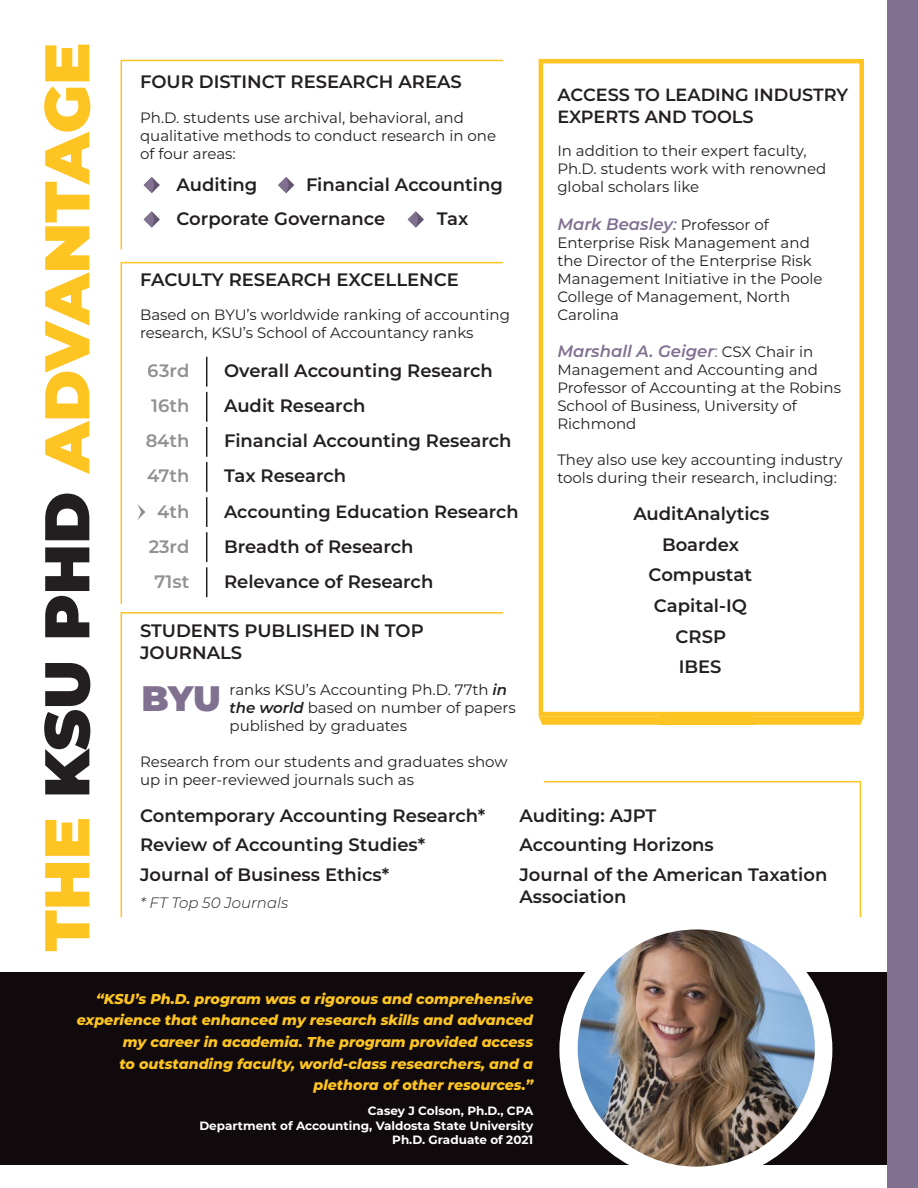
<style>
.page{position:relative;width:918px;height:1188px;background:#fff}
.page>*{position:absolute;margin:0;border:0;box-sizing:border-box;transform-origin:0 0}
.t1{font:900 63.15px "Montserrat";color:#fec422}
.t2{font:900 35.4px "Montserrat";color:#817191}
.t3{font:600 18px/21.6px "Montserrat";color:#231f20}
.t4{font:600 17.85px "Montserrat";color:#231f20}
.t5{font:600 17.7px/21.1px "Montserrat";color:#231f20}
.t6{font:italic 600 16.5px "Montserrat";color:#817191}
.t7{font:15px/18px "Montserrat";color:#231f20}
.t8{font:italic 300 15px "Montserrat";color:#231f20}
.t9{font:italic 800 14.25px/21.8px "Montserrat";color:#fec422;text-align:right}
.t10{font:700 12px/14.4px "Montserrat";color:#fff;text-align:right}
.s1{color:#231f20}
.s2{font-weight:600;font-style:italic}
.s3{font-weight:500}
.s4{font-weight:400;font-style:normal;font-size:15px;color:#231f20}
.s5{font-weight:400;font-style:normal}
</style>
<div class="page">
<div style="left:0;top:972px;width:909px;height:193px;background:#110a0c"></div>
<div style="left:559px;top:917px;width:273px;height:265px;background:#fff;border-radius:50%"></div>
<img style="left:578px;top:929px;width:237px;height:238px;border-radius:119px">
<div style="left:888px;top:0;width:30px;height:1188px;background:#817191"></div>
<svg style="left:137px;top:504px;width:9px;height:16px"></svg>
<hr style="left:206px;top:357px;width:1px;height:30px;background:#231f20">
<hr style="left:206px;top:392px;width:1px;height:30px;background:#231f20">
<hr style="left:206px;top:427px;width:1px;height:30px;background:#231f20">
<hr style="left:206px;top:462px;width:1px;height:30px;background:#231f20">
<hr style="left:206px;top:497px;width:1px;height:30px;background:#231f20">
<hr style="left:206px;top:532px;width:1px;height:30px;background:#231f20">
<hr style="left:206px;top:567px;width:1px;height:30px;background:#231f20">
<div style="left:539px;top:59px;width:325px;height:657px;border:4px solid #fec422"></div>
<svg style="left:539px;top:716px;width:120px;height:9px"></svg>
<svg style="left:753px;top:716px;width:111px;height:9px"></svg>
<div style="left:659px;top:716px;width:94px;height:9px;background:#fec422"></div>
<svg style="left:144px;top:177px;width:16px;height:16px"></svg>
<svg style="left:278px;top:177px;width:16px;height:16px"></svg>
<svg style="left:144px;top:211px;width:16px;height:17px"></svg>
<svg style="left:408px;top:211px;width:16px;height:17px"></svg>
<hr style="left:121px;top:60px;width:382px;height:1px;background:#fec422">
<hr style="left:121px;top:612px;width:382px;height:2px;background:#fec422">
<hr style="left:860px;top:781px;width:1px;height:136px;background:#fec422">
<hr style="left:121px;top:262px;width:382px;height:1px;background:#fec422">
<hr style="left:121px;top:60px;width:1px;height:189px;background:#fec422">
<hr style="left:121px;top:612px;width:1px;height:305px;background:#fec422">
<hr style="left:544px;top:781px;width:317px;height:1px;background:#fec422">
<hr style="left:121px;top:262px;width:1px;height:342px;background:#fec422">
<p class="t1" style="left:20px;top:951px;width:910px;rotate:-90deg">THE <span class="s1">KSU PHD</span> ADVANTAGE</p>
<p class="t3" style="left:140px;top:70px;width:323px">FOUR DISTINCT RESEARCH AREAS</p>
<p class="t7" style="left:140px;top:108px;width:358px">Ph.D. students use archival, behavioral, and qualitative methods to conduct research in one of four areas:</p>
<p class="t3" style="left:177px;top:173px;width:82px">Auditing</p>
<p class="t3" style="left:306px;top:173px;width:198px">Financial Accounting</p>
<p class="t3" style="left:177px;top:207px;width:210px">Corporate Governance</p>
<p class="t3" style="left:437px;top:207px;width:33px">Tax</p>
<p class="t3" style="left:140px;top:268px;width:320px">FACULTY RESEARCH EXCELLENCE</p>
<p class="t7" style="left:140px;top:305px;width:371px">Based on BYU’s worldwide ranking of accounting research, KSU’s School of Accountancy ranks</p>
<p class="t3" style="left:148px;top:359px;width:43px">63rd</p>
<p class="t3" style="left:224px;top:359px;width:270px">Overall Accounting Research</p>
<p class="t3" style="left:151px;top:394px;width:40px">16th</p>
<p class="t3" style="left:224px;top:394px;width:143px">Audit Research</p>
<p class="t3" style="left:145px;top:429px;width:45px">84th</p>
<p class="t3" style="left:224px;top:429px;width:289px">Financial Accounting Research</p>
<p class="t3" style="left:147px;top:465px;width:44px">47th</p>
<p class="t3" style="left:224px;top:465px;width:124px">Tax Research</p>
<p class="t3" style="left:157px;top:500px;width:34px">4th</p>
<p class="t4" style="left:224px;top:499px;width:296px">Accounting Education Research</p>
<p class="t3" style="left:149px;top:535px;width:42px">23rd</p>
<p class="t3" style="left:224px;top:535px;width:191px">Breadth of Research</p>
<p class="t3" style="left:154px;top:570px;width:36px">71st</p>
<p class="t3" style="left:224px;top:570px;width:211px">Relevance of Research</p>
<p class="t3" style="left:140px;top:619px;width:285px">STUDENTS PUBLISHED IN TOP<br>JOURNALS</p>
<p class="t2" style="left:141px;top:672px;width:81px">BYU</p>
<p class="t7" style="left:230px;top:680px;width:288px">ranks KSU’s Accounting Ph.D. 77th <span class="s2">in the world</span> based on number of papers published by graduates</p>
<p class="t7" style="left:140px;top:752px;width:369px">Research from our students and graduates show up in peer-reviewed journals such as</p>
<p class="t5" style="left:557px;top:84px;width:292px">ACCESS TO LEADING INDUSTRY<br>EXPERTS AND TOOLS</p>
<p class="t7" style="left:557px;top:141px;width:271px">In addition to their expert faculty,<br>Ph.D. students work with renowned global scholars like</p>
<p class="t6" style="left:557px;top:212px;width:213px">Mark Beasley<span class="s3">:</span> <span class="s4">Professor of</span></p>
<p class="t7" style="left:557px;top:233px;width:267px">Enterprise Risk Management and the Director of the Enterprise Risk<br>Management Initiative in the Poole<br>College of Management, North<br>Carolina</p>
<p class="t6" style="left:557px;top:340px;width:257px">Marshall A. Geiger<span class="s5">:</span> <span class="s4">CSX Chair in</span></p>
<p class="t7" style="left:557px;top:361px;width:285px">Management and Accounting and<br>Professor of Accounting at the Robins<br>School of Business, University of<br>Richmond</p>
<p class="t7" style="left:557px;top:451px;width:287px">They also use key accounting industry tools during their research, including:</p>
<p class="t3" style="left:633px;top:502px;width:137px">AuditAnalytics</p>
<p class="t3" style="left:662px;top:533px;width:79px">Boardex</p>
<p class="t3" style="left:649px;top:564px;width:105px">Compustat</p>
<p class="t3" style="left:654px;top:594px;width:95px">Capital-IQ</p>
<p class="t3" style="left:676px;top:625px;width:52px">CRSP</p>
<p class="t3" style="left:679px;top:655px;width:44px">IBES</p>
<p class="t3" style="left:140px;top:804px;width:347px">Contemporary Accounting Research*</p>
<p class="t3" style="left:140px;top:833px;width:287px">Review of Accounting Studies*</p>
<p class="t3" style="left:140px;top:863px;width:251px">Journal of Business Ethics*</p>
<p class="t8" style="left:140px;top:893px;width:150px">* FT Top 50 Journals</p>
<p class="t3" style="left:519px;top:804px;width:138px">Auditing: AJPT</p>
<p class="t3" style="left:519px;top:833px;width:196px">Accounting Horizons</p>
<p class="t3" style="left:519px;top:863px;width:309px">Journal of the American Taxation<br>Association</p>
<p class="t9" style="left:77px;top:987px;width:458px">“KSU’s Ph.D. program was a rigorous and comprehensive experience that enhanced my research skills and advanced my career in academia. The program provided access<br>to outstanding faculty, world-class researchers, and a plethora of other resources.”</p>
<p class="t10" style="left:199px;top:1103px;width:335px">Casey J Colson, Ph.D., CPA<br>Department of Accounting, Valdosta State University<br>Ph.D. Graduate of 2021</p>
</div>
